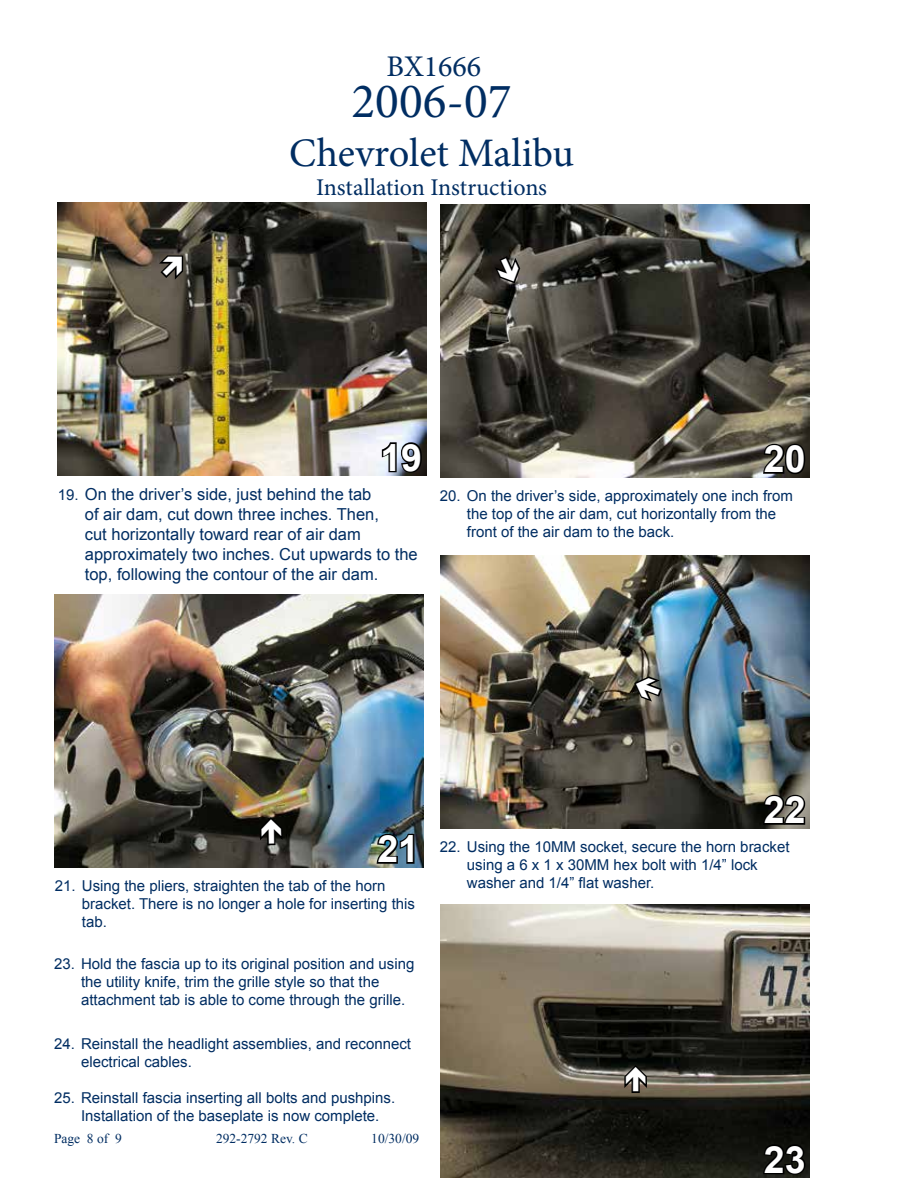
<style>
.page{position:relative;width:918px;height:1188px;background:#fff}
.page>*{position:absolute;margin:0;border:0;box-sizing:border-box;transform-origin:0 0}
.t1{font:49.5px "Minion Pro";color:#002d62}
.t2{font:40.5px "Minion Pro";color:#002d62}
.t3{font:700 37.5px "Arial";color:#fff}
.t4{font:30px "Minion Pro";color:#002d62}
.t5{font:24px "Minion Pro";color:#002d62}
.t6{font:16.5px/19.8px "Arial";color:#002d62}
.t7{font:15px/18px "Arial";color:#002d62}
.t8{font:13.5px "Times New Roman";color:#002d62}
.s1{font-size:15px}
</style>
<div class="page">
<img style="left:440px;top:204px;width:370px;height:273px">
<svg style="left:761px;top:442px;width:46px;height:34px;background:#2e2d27"></svg>
<img style="left:54px;top:594px;width:369px;height:273px">
<svg style="left:375px;top:832px;width:41px;height:33px"></svg>
<img style="left:440px;top:555px;width:370px;height:273px">
<svg style="left:761px;top:793px;width:46px;height:33px;background:#393731"></svg>
<img style="left:440px;top:904px;width:370px;height:274px">
<svg style="left:761px;top:1142px;width:46px;height:34px;background:#0c0c09"></svg>
<img style="left:57px;top:202px;width:369px;height:274px">
<svg style="left:380px;top:441px;width:44px;height:33px"></svg>
<svg style="left:492px;top:254px;width:30px;height:31px"></svg>
<svg style="left:258px;top:815px;width:27px;height:32px"></svg>
<svg style="left:632px;top:674px;width:32px;height:30px"></svg>
<svg style="left:622px;top:1063px;width:28px;height:32px"></svg>
<svg style="left:155px;top:254px;width:31px;height:29px"></svg>
<h3 class="t4" style="left:387px;top:46px;width:96px">BX1666</h3>
<h1 class="t1" style="left:352px;top:68px;width:162px">2006-07</h1>
<h2 class="t2" style="left:289px;top:126px;width:286px">Chevrolet Malibu</h2>
<h3 class="t5" style="left:316px;top:171px;width:232px">Installation Instructions</h3>
<h3 class="t3" style="left:380px;top:433px;width:43px">19</h3>
<h3 class="t3" style="left:764px;top:434px;width:43px">20</h3>
<p class="t6" style="left:85px;top:485px;width:334px;text-indent:-27px"><span class="s1">19.</span> On the driver’s side, just behind the tab<br>of air dam, cut down three inches. Then,<br>cut horizontally toward rear of air dam approximately two inches. Cut upwards to the top, following the contour of the air dam.</p>
<p class="t7" style="left:467px;top:487px;width:328px;text-indent:-27px">20. On the driver’s side, approximately one inch from the top of the air dam, cut horizontally from the front of the air dam to the back.</p>
<h3 class="t3" style="left:764px;top:785px;width:43px">22</h3>
<h3 class="t3" style="left:377px;top:824px;width:43px">21</h3>
<p class="t7" style="left:467px;top:838px;width:324px;text-indent:-27px">22. Using the 10MM socket, secure the horn bracket using a 6 x 1 x 30MM hex bolt with 1/4” lock washer and 1/4” flat washer.</p>
<p class="t7" style="left:82px;top:877px;width:335px;text-indent:-27px">21. Using the pliers, straighten the tab of the horn bracket. There is no longer a hole for inserting this tab.</p>
<p class="t7" style="left:81px;top:955px;width:335px;text-indent:-27px">23. Hold the fascia up to its original position and using the utility knife, trim the grille style so that the attachment tab is able to come through the grille.</p>
<p class="t7" style="left:81px;top:1035px;width:332px;text-indent:-27px">24. Reinstall the headlight assemblies, and reconnect electrical cables.</p>
<p class="t7" style="left:81px;top:1089px;width:316px;text-indent:-27px">25. Reinstall fascia inserting all bolts and pushpins.<br>Installation of the baseplate is now complete.</p>
<p class="t8" style="left:54px;top:1130px;width:69px">Page 8 of 9</p>
<p class="t8" style="left:216px;top:1130px;width:93px">292-2792 Rev. C</p>
<p class="t8" style="left:371px;top:1130px;width:50px">10/30/09</p>
<h3 class="t3" style="left:764px;top:1135px;width:43px">23</h3>
</div>
